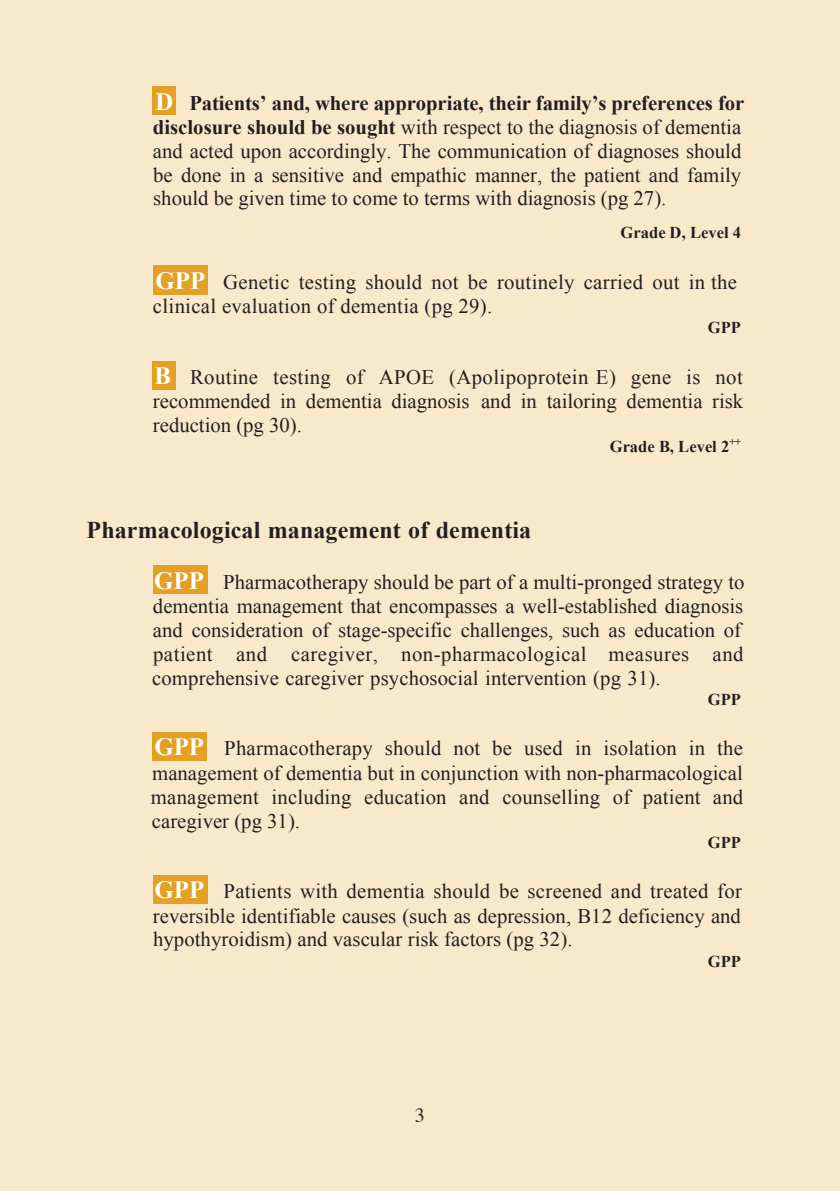
<style>
.page{position:relative;width:840px;height:1191px;background:#fff}
.page>*{position:absolute;margin:0;border:0;box-sizing:border-box;transform-origin:0 0}
.t1{font:700 24.8px "Times New Roman";color:#fff}
.t2{font:700 24px "Times New Roman";letter-spacing:.005em;color:#231f20}
.t3{font:20.8px/24px "Times New Roman";color:#231f20}
.t4{font:20.8px "Times New Roman";letter-spacing:.02em;color:#231f20}
.t5{font:20px "Times";color:#231f20}
.t6{font:700 16.6px "Times New Roman";letter-spacing:.005em;color:#231f20}
.s1{font-weight:700;font-size:24.8px;color:#fff}
.s2{font-weight:700}
</style>
<div class="page">
<div style="left:0;top:0;width:839px;height:1191px;background:#f9e9cc"></div>
<div style="left:153px;top:86px;width:23px;height:29px;background:#e3a023"></div>
<div style="left:153px;top:265px;width:55px;height:29px;background:#e3a023"></div>
<div style="left:152px;top:361px;width:23px;height:28px;background:#e3a023"></div>
<div style="left:153px;top:565px;width:54px;height:29px;background:#e3a023"></div>
<div style="left:152px;top:732px;width:54px;height:29px;background:#e3a023"></div>
<div style="left:153px;top:875px;width:54px;height:28px;background:#e3a023"></div>
<p class="t3" style="left:153px;top:90px;width:592px"><span class="s1">D</span> <span class="s2">Patients’ and, where appropriate, their family’s preferences for disclosure should be sought</span> with respect to the diagnosis of dementia and acted upon accordingly. The communication of diagnoses should be done in a sensitive and empathic manner, the patient and family should be given time to come to terms with diagnosis (pg 27).</p>
<p class="t6" style="left:620px;top:221px;width:122px">Grade D, Level 4</p>
<p class="t3" style="left:153px;top:269px;width:585px;line-height:24.6px"><span class="s1">GPP</span> Genetic testing should not be routinely carried out in the clinical evaluation of dementia (pg 29).</p>
<p class="t6" style="left:707px;top:316px;width:35px">GPP</p>
<p class="t1" style="left:154px;top:358px;width:18px">B</p>
<p class="t3" style="left:153px;top:389px;width:591px">recommended in dementia diagnosis and in tailoring dementia risk reduction (pg 30).</p>
<p class="t6" style="left:609px;top:435px;width:133px">Grade B, Level 2<sup>++</sup></p>
<p class="t4" style="left:190px;top:363px;width:554px">Routine testing of APOE (Apolipoprotein E) gene is not</p>
<p class="t2" style="left:86px;top:513px;width:446px">Pharmacological management of dementia</p>
<p class="t1" style="left:154px;top:563px;width:51px">GPP</p>
<p class="t3" style="left:153px;top:594px;width:591px">dementia management that encompasses a well-established diagnosis and consideration of stage-specific challenges, such as education of</p>
<p class="t3" style="left:223px;top:569px;width:522px">Pharmacotherapy should be part of a multi-pronged strategy to</p>
<p class="t3" style="left:152px;top:641px;width:592px">patient and caregiver, non-pharmacological measures and comprehensive caregiver psychosocial intervention (pg 31).</p>
<p class="t6" style="left:707px;top:687px;width:35px">GPP</p>
<p class="t1" style="left:154px;top:730px;width:51px">GPP</p>
<p class="t3" style="left:151px;top:736px;width:593px;text-align:justify;text-indent:73px">Pharmacotherapy should not be used in isolation in the management of dementia but in conjunction with non-pharmacological management including education and counselling of patient and caregiver (pg 31).</p>
<p class="t6" style="left:707px;top:830px;width:35px">GPP</p>
<p class="t3" style="left:153px;top:879px;width:590px;text-align:justify"><span class="s1">GPP</span> Patients with dementia should be screened and treated for reversible identifiable causes (such as depression, B12 deficiency and hypothyroidism) and vascular risk factors (pg 32).</p>
<p class="t6" style="left:707px;top:949px;width:35px">GPP</p>
<p class="t5" style="left:415px;top:1096px;width:11px">3</p>
</div>
